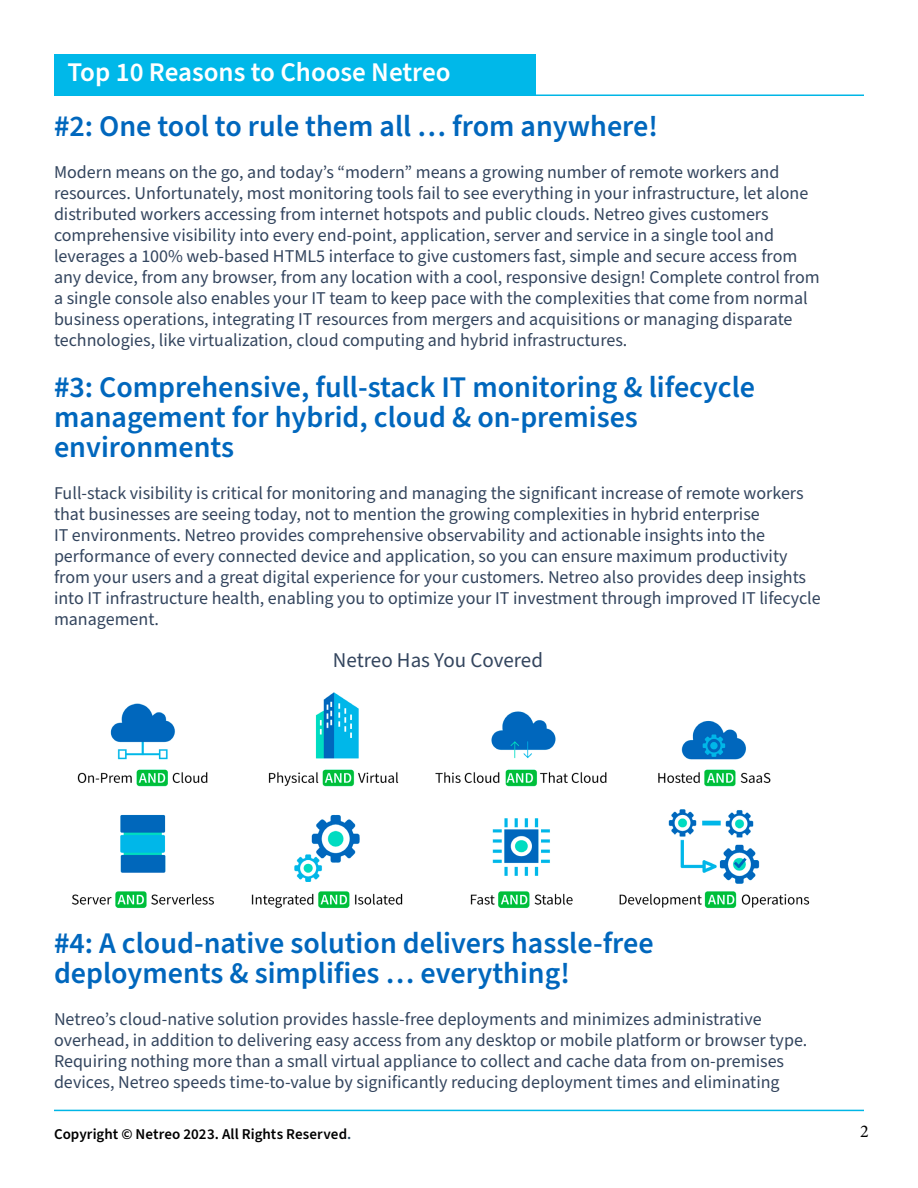
<style>
.page{position:relative;width:918px;height:1188px;background:#fff}
.page>*{position:absolute;margin:0;border:0;box-sizing:border-box;transform-origin:0 0}
.t1{font:600 30px/30px "Source Sans Pro";color:#0067bd}
.t2{font:600 27px "Source Sans Pro";color:#fff}
.t3{font:21px "Source Sans Pro";color:#33455e}
.t4{font:18px/21px "Source Sans Pro";color:#33455e}
.t5{font:18px "Minion Pro";color:#000}
.t6{font:600 15px "Source Sans Pro";letter-spacing:.005em;color:#000}
.s1{color:#21425e}
</style>
<div class="page">
<hr style="left:54px;top:94px;width:810px;height:2px;background:#00b6e6">
<div style="left:54px;top:54px;width:482px;height:40px;background:#00b8e9"></div>
<hr style="left:54px;top:1110px;width:810px;height:1px;background:#00b6e6">
<img style="left:72px;top:692px;width:738px;height:216px">
<h2 class="t2" style="left:68px;top:54px;width:385px">Top 10 Reasons to Choose Netreo</h2>
<h1 class="t1" style="left:54px;top:112px;width:606px">#2: One tool to rule them all … from anywhere!</h1>
<p class="t4" style="left:54px;top:162px;width:767px">Modern means on the go, and today’s “modern” means a growing number of remote workers and resources. Unfortunately, most monitoring tools fail to see everything in your infrastructure, let alone distributed workers accessing from internet hotspots and public clouds. Netreo gives customers comprehensive visibility into every end-point, application, server and service in a single tool and leverages a 100% web-based HTML5 interface to give customers fast, simple and secure access from any device, from any browser, from any location with a cool, responsive design! Complete control from a single console also enables your IT team to keep pace with the complexities that come from normal business operations, integrating IT resources from mergers and acquisitions or managing disparate technologies, like virtualization, cloud computing and hybrid infrastructures.</p>
<h1 class="t1" style="left:54px;top:373px;width:703px">#3: Comprehensive, full-stack IT monitoring &amp; lifecycle management for hybrid, cloud &amp; on-premises environments</h1>
<p class="t4" style="left:54px;top:483px;width:768px">Full-stack visibility is critical for monitoring and managing the significant increase of remote workers that businesses are seeing today, not to mention the growing complexities in hybrid enterprise<br>IT environments. Netreo provides comprehensive observability and actionable insights into the performance of every connected device and application, so you can ensure maximum productivity from your users and a great digital experience for your customers. Netreo also provides deep insights into IT infrastructure health, enabling you to optimize your IT investment through improved IT lifecycle management.</p>
<p class="t3" style="left:333px;top:646px;width:212px">Netreo Has You Covered</p>
<h1 class="t1" style="left:54px;top:929px;width:601px">#4: A cloud-native solution delivers hassle-free deployments &amp; simplifies … everything!</h1>
<p class="t4" style="left:54px;top:1009px;width:755px">Netreo’s cloud-native solution provides hassle-free deployments and minimizes administrative overhead, in addition to delivering easy access from any desktop or mobile platform or browser type.<br>Requiring nothing more than a small virtual appliance to collect and cache data from on-premises devices, Netreo speeds time-to-value by significantly reducing deployment times and eliminating</p>
<p class="t6" style="left:54px;top:1124px;width:299px">Copyright © Netreo 2023. All Rights Reserved<span class="s1">.</span></p>
<p class="t5" style="left:860px;top:1119px;width:10px">2</p>
</div>
